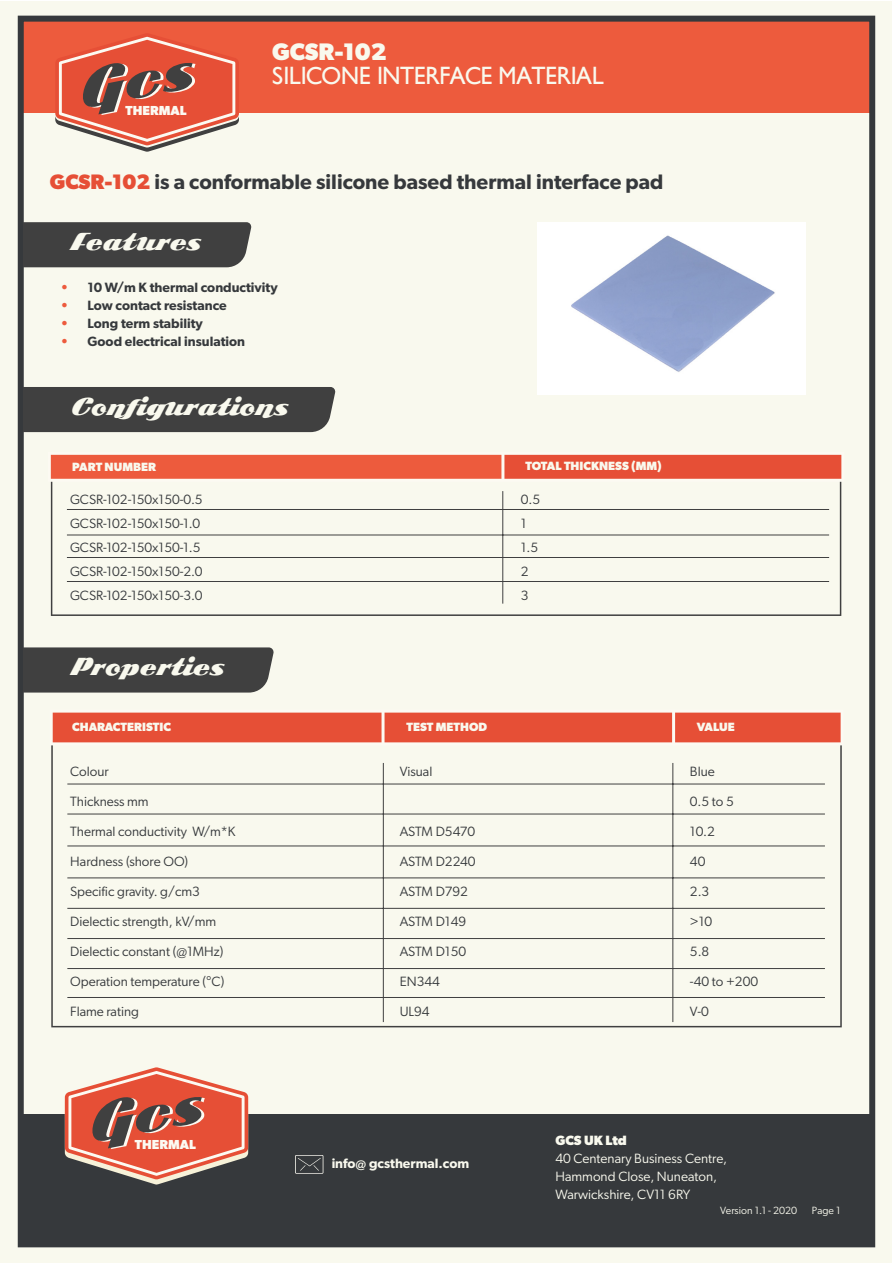
<style>
.page{position:relative;width:893px;height:1263px;background:#fff}
.page>*{position:absolute;margin:0;border:0;box-sizing:border-box;transform-origin:0 0}
.t1{font:24px "ARB85 Poster Script JAN 39 Normal";color:#f9f9ee}
.t2{font:24px "Gibson";color:#f9f9ee}
.t3{font:700 24px "Gibson";color:#f9f9ee}
.t4{font:600 21px "Gibson";color:#36393c}
.t5{font:13.5px "Gibson";color:#36393c}
.t6{font:600 13.5px "Gibson";color:#36393c}
.t7{font:13.5px "Gibson";color:#f9f9ee}
.t8{font:600 13.5px "Gibson";color:#f9f9ee}
.t9{font:700 13.5px "Gibson";color:#f9f9ee}
.t10{font:700 13.05px "Gibson";color:#fcfaf2}
.t11{font:700 12px "Gibson";color:#f9f9ee}
.t12{font:10.5px "Gibson";color:#f9f9ee}
.s1{font-weight:700;color:#e64f36}
.s2{color:#ed5b3d}
</style>
<div class="page">
<div style="left:1px;top:1px;width:891px;height:1261px;background:#f9f9ee"></div>
<div style="left:22px;top:21px;width:849px;height:92px;background:#ed5b3d"></div>
<div style="left:18px;top:16px;width:857px;height:1231px;border:6px solid #36393c"></div>
<div style="left:21px;top:1114px;width:851px;height:127px;background:#36393c"></div>
<svg style="left:295px;top:1155px;width:28px;height:19px"></svg>
<svg style="left:51px;top:745px;width:791px;height:282px"></svg>
<svg style="left:52px;top:712px;width:789px;height:31px;background:#e7573f"></svg>
<hr style="left:383px;top:763px;width:1px;height:259px;background:#404040">
<hr style="left:673px;top:763px;width:1px;height:259px;background:#404040">
<hr style="left:67px;top:784px;width:758px;height:1px;background:#404040">
<hr style="left:67px;top:814px;width:758px;height:1px;background:#404040">
<hr style="left:67px;top:846px;width:758px;height:1px;background:#404040">
<hr style="left:67px;top:878px;width:758px;height:1px;background:#404040">
<hr style="left:67px;top:908px;width:758px;height:1px;background:#404040">
<hr style="left:67px;top:938px;width:758px;height:1px;background:#404040">
<hr style="left:67px;top:968px;width:758px;height:1px;background:#404040">
<hr style="left:67px;top:997px;width:758px;height:1px;background:#404040">
<div style="left:23px;top:647px;width:251px;height:45px;background:#404040"></div>
<div style="left:23px;top:387px;width:313px;height:45px;background:#404040"></div>
<svg style="left:51px;top:482px;width:790px;height:134px"></svg>
<svg style="left:50px;top:454px;width:792px;height:28px;background:#ec6e55"></svg>
<hr style="left:502px;top:491px;width:1px;height:113px;background:#404040">
<hr style="left:67px;top:509px;width:762px;height:1px;background:#404040">
<hr style="left:67px;top:535px;width:762px;height:1px;background:#404040">
<hr style="left:67px;top:557px;width:762px;height:1px;background:#404040">
<hr style="left:67px;top:581px;width:762px;height:1px;background:#404040">
<div style="left:23px;top:222px;width:229px;height:45px;background:#404040"></div>
<img style="left:538px;top:222px;width:268px;height:172px">
<svg style="left:65px;top:1067px;width:183px;height:117px"></svg>
<svg style="left:55px;top:34px;width:184px;height:118px"></svg>
<p class="t10" style="left:125px;top:102px;width:63px">THERMAL</p>
<p class="t3" style="left:272px;top:38px;width:116px">GCSR-102</p>
<p class="t2" style="left:272px;top:62px;width:333px">SILICONE INTERFACE MATERIAL</p>
<p class="t4" style="left:50px;top:169px;width:615px"><span class="s1">GCSR-102</span> is a conformable silicone based thermal interface pad</p>
<p class="t1" style="left:69px;top:229px;width:132px">Features</p>
<p class="t6" style="left:61px;top:279px;width:219px"><span class="s2">•</span> 10 W/m K thermal conductivity</p>
<p class="t6" style="left:61px;top:297px;width:168px"><span class="s2">•</span> Low contact resistance</p>
<p class="t6" style="left:61px;top:315px;width:144px"><span class="s2">•</span> Long term stability</p>
<p class="t6" style="left:61px;top:333px;width:186px"><span class="s2">•</span> Good electrical insulation</p>
<p class="t1" style="left:69px;top:394px;width:220px">Configurations</p>
<p class="t11" style="left:72px;top:459px;width:85px">PART NUMBER</p>
<p class="t11" style="left:526px;top:459px;width:138px">TOTAL THICKNESS (MM)</p>
<p class="t5" style="left:70px;top:491px;width:134px">GCSR-102-150x150-0.5</p>
<p class="t5" style="left:70px;top:515px;width:132px">GCSR-102-150x150-1.0</p>
<p class="t5" style="left:70px;top:539px;width:132px">GCSR-102-150x150-1.5</p>
<p class="t5" style="left:70px;top:563px;width:134px">GCSR-102-150x150-2.0</p>
<p class="t5" style="left:70px;top:587px;width:134px">GCSR-102-150x150-3.0</p>
<p class="t5" style="left:521px;top:491px;width:21px">0.5</p>
<p class="t5" style="left:521px;top:515px;width:7px">1</p>
<p class="t5" style="left:521px;top:539px;width:19px">1.5</p>
<p class="t5" style="left:521px;top:563px;width:9px">2</p>
<p class="t5" style="left:521px;top:587px;width:9px">3</p>
<p class="t1" style="left:69px;top:655px;width:155px">Properties</p>
<p class="t11" style="left:72px;top:720px;width:100px">CHARACTERISTIC</p>
<p class="t11" style="left:406px;top:719px;width:82px">TEST METHOD</p>
<p class="t11" style="left:697px;top:719px;width:39px">VALUE</p>
<p class="t5" style="left:70px;top:763px;width:40px">Colour</p>
<p class="t5" style="left:70px;top:793px;width:80px">Thickness mm</p>
<p class="t5" style="left:70px;top:823px;width:167px">Thermal conductivity W/m*K</p>
<p class="t5" style="left:70px;top:853px;width:119px">Hardness (shore OO)</p>
<p class="t5" style="left:70px;top:883px;width:131px">Specific gravity. g/cm3</p>
<p class="t5" style="left:70px;top:913px;width:148px">Dielectic strength, kV/mm</p>
<p class="t5" style="left:70px;top:943px;width:155px">Dielectic constant (@1MHz)</p>
<p class="t5" style="left:70px;top:973px;width:156px">Operation temperature (°C)</p>
<p class="t5" style="left:70px;top:1003px;width:70px">Flame rating</p>
<p class="t5" style="left:400px;top:763px;width:34px">Visual</p>
<p class="t5" style="left:400px;top:823px;width:77px">ASTM D5470</p>
<p class="t5" style="left:400px;top:853px;width:77px">ASTM D2240</p>
<p class="t5" style="left:400px;top:883px;width:70px">ASTM D792</p>
<p class="t5" style="left:400px;top:913px;width:68px">ASTM D149</p>
<p class="t5" style="left:400px;top:943px;width:68px">ASTM D150</p>
<p class="t5" style="left:400px;top:973px;width:42px">EN344</p>
<p class="t5" style="left:400px;top:1003px;width:31px">UL94</p>
<p class="t5" style="left:690px;top:763px;width:26px">Blue</p>
<p class="t5" style="left:690px;top:793px;width:45px">0.5 to 5</p>
<p class="t5" style="left:690px;top:823px;width:26px">10.2</p>
<p class="t5" style="left:690px;top:853px;width:17px">40</p>
<p class="t5" style="left:690px;top:883px;width:21px">2.3</p>
<p class="t5" style="left:690px;top:913px;width:24px">&gt;10</p>
<p class="t5" style="left:690px;top:943px;width:21px">5.8</p>
<p class="t5" style="left:690px;top:973px;width:70px">-40 to +200</p>
<p class="t5" style="left:690px;top:1003px;width:20px">V-0</p>
<p class="t10" style="left:135px;top:1136px;width:62px">THERMAL</p>
<p class="t9" style="left:555px;top:1132px;width:73px">GCS UK Ltd</p>
<p class="t7" style="left:555px;top:1150px;width:173px">40 Centenary Business Centre,</p>
<p class="t7" style="left:555px;top:1168px;width:163px">Hammond Close, Nuneaton,</p>
<p class="t7" style="left:555px;top:1186px;width:136px">Warwickshire, CV11 6RY</p>
<p class="t8" style="left:332px;top:1155px;width:139px">info@ gcsthermal.com</p>
<p class="t12" style="left:720px;top:1204px;width:79px">Version 1.1 - 2020</p>
<p class="t12" style="left:812px;top:1204px;width:30px">Page 1</p>
</div>
